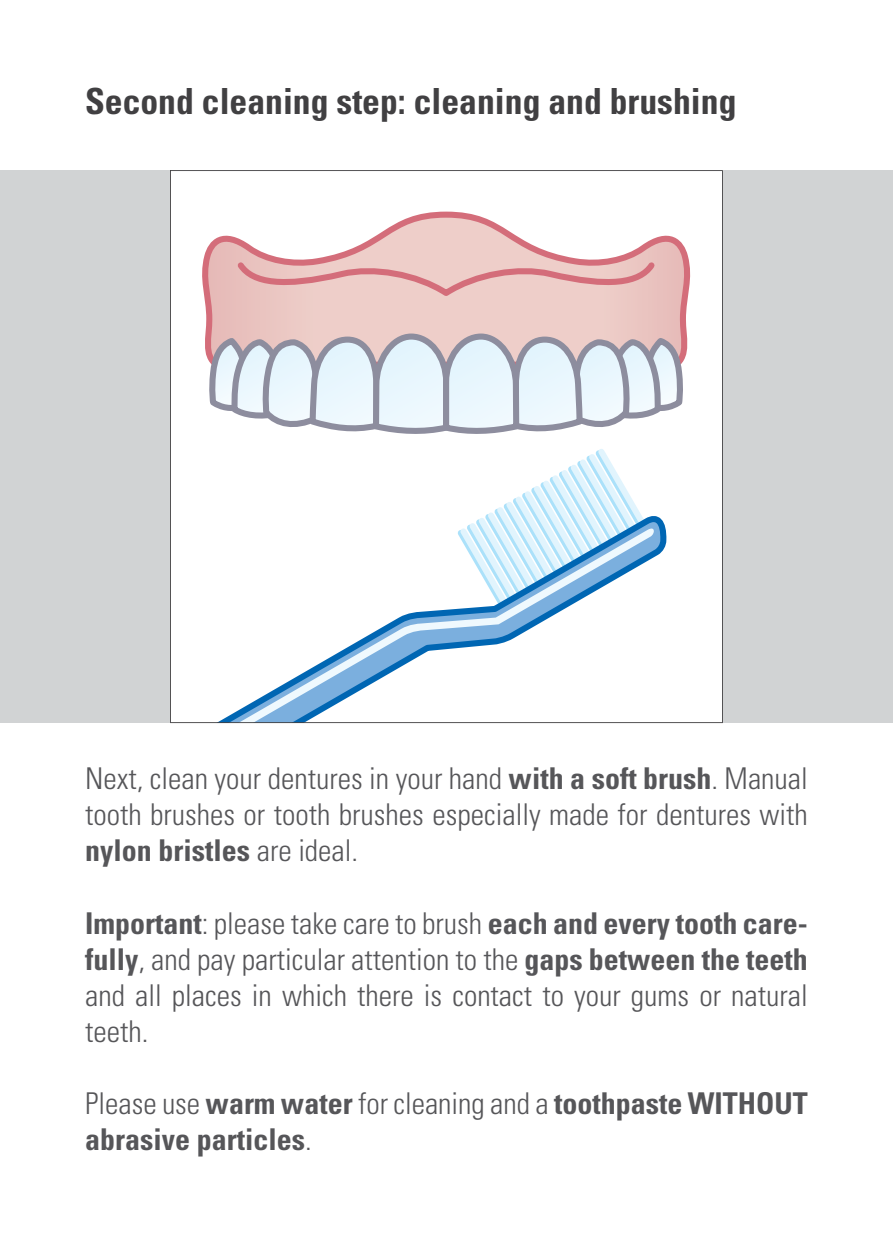
<style>
.page{position:relative;width:893px;height:1259px;background:#fff}
.page>*{position:absolute;margin:0;border:0;box-sizing:border-box;transform-origin:0 0}
.t1{font:700 condensed 36px "Univers LT";color:#414042}
.t2{font:300 condensed 30px/36px "Univers";color:#565659}
.t3{font:700 condensed 30px/36px "Univers LT";color:#565659}
.s1{font-family:"Univers LT";font-weight:700}
.s2{font-family:"Univers";font-weight:300}
</style>
<div class="page">
<div style="left:0;top:170px;width:893px;height:553px;background:#d1d3d4"></div>
<svg style="left:170px;top:170px;width:553px;height:553px;background:#e9e8ec"></svg>
<p class="t1" style="left:85px;top:79px;width:653px">Second cleaning step: cleaning and brushing</p>
<p class="t2" style="left:85px;top:761px;width:724px">Next, clean your dentures in your hand <span class="s1">with a soft brush</span>. Manual tooth brushes or tooth brushes especially made for dentures with</p>
<p class="t3" style="left:85px;top:832px;width:275px">nylon bristles <span class="s2">are ideal.</span></p>
<p class="t3" style="left:85px;top:904px;width:724px">Important<span class="s2">: please take care to brush</span> each and every tooth care-</p>
<p class="t2" style="left:85px;top:941px;width:724px;text-align:justify"><span class="s1">fully</span>, and pay particular attention to the <span class="s1">gaps between the teeth </span>and all places in which there is contact to your gums or natural teeth.</p>
<p class="t3" style="left:85px;top:1084px;width:724px"><span class="s2">Please use</span> warm water <span class="s2">for cleaning and a</span> toothpaste WITHOUT abrasive particles<span class="s2">.</span></p>
</div>
